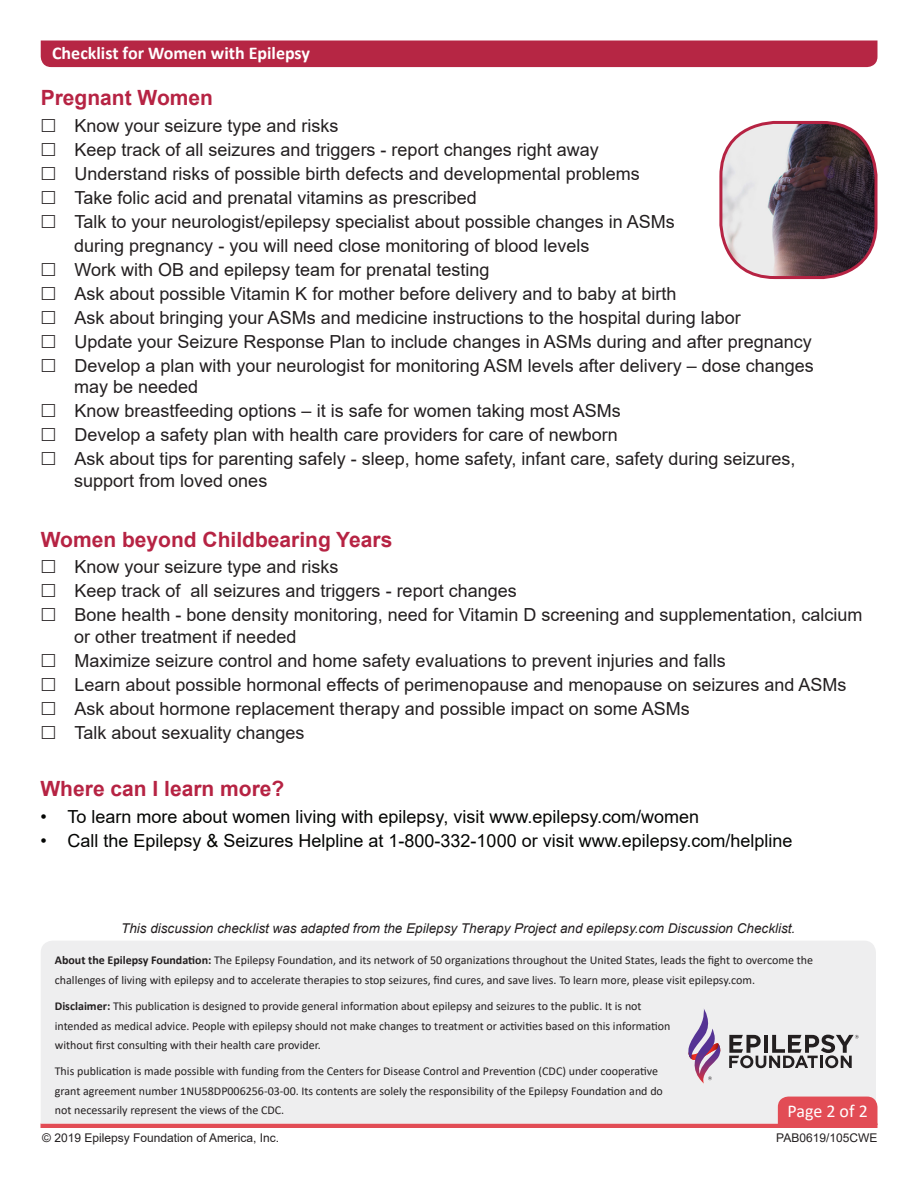
<style>
.page{position:relative;width:918px;height:1188px;background:#fff}
.page>*{position:absolute;margin:0;border:0;box-sizing:border-box;transform-origin:0 0}
.t1{font:700 21px "Arial";color:#b62343}
.t2{font:18px "Arial";color:#231f20}
.t3{font:18px "Arial";color:#040503}
.t4{font:700 18px "Calibri";color:#fff}
.t5{font:18px "Calibri";letter-spacing:-.005em;color:#fff}
.t6{font:italic 13.5px "Arial";color:#231f20}
.t7{font:12px/19.5px "Calibri";color:#231f20}
.t8{font:12px "Arial";color:#231f20}
.s1{font-weight:700}
</style>
<div class="page">
<hr style="left:40px;top:1124px;width:838px;height:4px;background:#e24c55">
<div style="left:41px;top:41px;width:837px;height:26px;background:#b62644"></div>
<img style="left:721px;top:122px;width:155px;height:156px">
<div style="left:719px;top:121px;width:158px;height:158px;border:3px solid #b62343;border-radius:54px"></div>
<div style="left:41px;top:941px;width:835px;height:183px;background:#eeeeef"></div>
<svg style="left:688px;top:1009px;width:34px;height:75px;background:#c2acc7"></svg>
<svg style="left:729px;top:1035px;width:130px;height:33px;background:#999798"></svg>
<div style="left:778px;top:1097px;width:100px;height:28px;background:#e24c55"></div>
<p class="t4" style="left:52px;top:41px;width:259px">Checklist for Women with Epilepsy</p>
<p class="t1" style="left:41px;top:83px;width:174px">Pregnant Women</p>
<p class="t2" style="left:75px;top:113px;width:266px">Know your seizure type and risks</p>
<p class="t2" style="left:75px;top:137px;width:526px">Keep track of all seizures and triggers - report changes right away</p>
<p class="t2" style="left:75px;top:161px;width:567px">Understand risks of possible birth defects and developmental problems</p>
<p class="t2" style="left:75px;top:185px;width:404px">Take folic acid and prenatal vitamins as prescribed</p>
<p class="t2" style="left:75px;top:209px;width:602px">Talk to your neurologist/epilepsy specialist about possible changes in ASMs</p>
<p class="t2" style="left:74px;top:233px;width:517px">during pregnancy - you will need close monitoring of blood levels</p>
<p class="t2" style="left:75px;top:257px;width:416px">Work with OB and epilepsy team for prenatal testing</p>
<p class="t2" style="left:75px;top:281px;width:603px">Ask about possible Vitamin K for mother before delivery and to baby at birth</p>
<p class="t2" style="left:75px;top:305px;width:668px">Ask about bringing your ASMs and medicine instructions to the hospital during labor</p>
<p class="t2" style="left:75px;top:329px;width:739px">Update your Seizure Response Plan to include changes in ASMs during and after pregnancy</p>
<p class="t2" style="left:75px;top:353px;width:741px">Develop a plan with your neurologist for monitoring ASM levels after delivery – dose changes</p>
<p class="t2" style="left:74px;top:375px;width:126px">may be needed</p>
<p class="t2" style="left:75px;top:399px;width:548px">Know breastfeeding options – it is safe for women taking most ASMs</p>
<p class="t2" style="left:75px;top:423px;width:545px">Develop a safety plan with health care providers for care of newborn</p>
<p class="t2" style="left:75px;top:447px;width:723px">Ask about tips for parenting safely - sleep, home safety, infant care, safety during seizures,</p>
<p class="t2" style="left:74px;top:468px;width:195px">support from loved ones</p>
<p class="t1" style="left:41px;top:525px;width:353px">Women beyond Childbearing Years</p>
<p class="t2" style="left:75px;top:555px;width:266px">Know your seizure type and risks</p>
<p class="t2" style="left:75px;top:579px;width:444px">Keep track of all seizures and triggers - report changes</p>
<p class="t2" style="left:75px;top:603px;width:790px">Bone health - bone density monitoring, need for Vitamin D screening and supplementation, calcium</p>
<p class="t2" style="left:74px;top:624px;width:224px">or other treatment if needed</p>
<p class="t2" style="left:75px;top:648px;width:653px">Maximize seizure control and home safety evaluations to prevent injuries and falls</p>
<p class="t2" style="left:75px;top:672px;width:774px">Learn about possible hormonal effects of perimenopause and menopause on seizures and ASMs</p>
<p class="t2" style="left:75px;top:696px;width:617px">Ask about hormone replacement therapy and possible impact on some ASMs</p>
<p class="t2" style="left:75px;top:720px;width:232px">Talk about sexuality changes</p>
<p class="t1" style="left:40px;top:774px;width:245px">Where can I learn more?</p>
<p class="t3" style="left:40px;top:805px;width:660px">• To learn more about women living with epilepsy, visit www.epilepsy.com/women</p>
<p class="t3" style="left:40px;top:829px;width:754px">• Call the Epilepsy &amp; Seizures Helpline at 1-800-332-1000 or visit www.epilepsy.com/helpline</p>
<p class="t6" style="left:121px;top:920px;width:676px">This discussion checklist was adapted from the Epilepsy Therapy Project and epilepsy.com Discussion Checklist.</p>
<p class="t7" style="left:55px;top:950px;width:760px"><span class="s1">About the Epilepsy Foundation:</span> The Epilepsy Foundation, and its network of 50 organizations throughout the United States, leads the fight to overcome the challenges of living with epilepsy and to accelerate therapies to stop seizures, find cures, and save lives. To learn more, please visit epilepsy.com.</p>
<p class="t7" style="left:55px;top:996px;width:617px"><span class="s1">Disclaimer:</span> This publication is designed to provide general information about epilepsy and seizures to the public. It is not intended as medical advice. People with epilepsy should not make changes to treatment or activities based on this information without first consulting with their health care provider.</p>
<p class="t7" style="left:55px;top:1061px;width:610px">This publication is made possible with funding from the Centers for Disease Control and Prevention (CDC) under cooperative grant agreement number 1NU58DP006256-03-00. Its contents are solely the responsibility of the Epilepsy Foundation and do not necessarily represent the views of the CDC.</p>
<p class="t5" style="left:788px;top:1099px;width:82px">Page 2 of 2</p>
<p class="t8" style="left:42px;top:1129px;width:238px">© 2019 Epilepsy Foundation of America, Inc.</p>
<p class="t8" style="left:776px;top:1129px;width:103px">PAB0619/105CWE</p>
</div>
